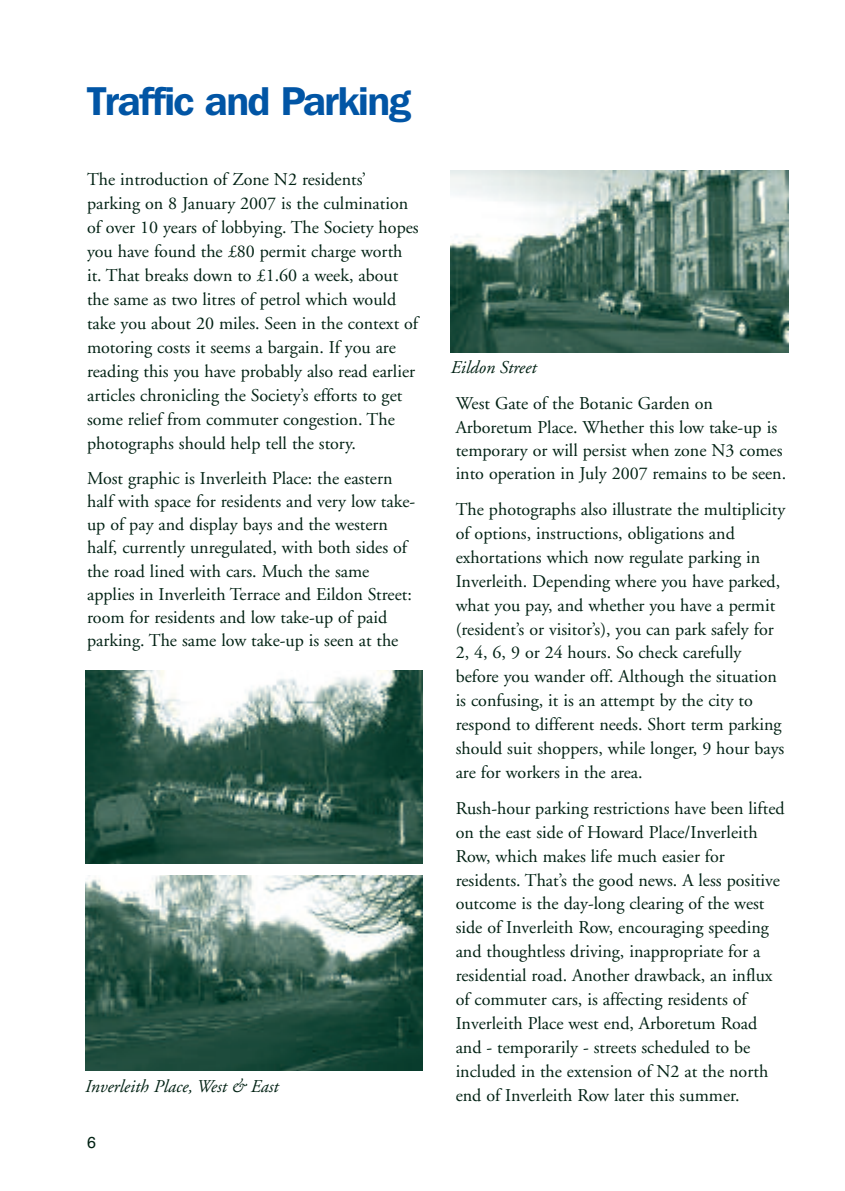
<style>
.page{position:relative;width:845px;height:1191px;background:#fff}
.page>*{position:absolute;margin:0;border:0;box-sizing:border-box;transform-origin:0 0}
.t1{font:600 40px "Franklin Gothic IT Cby BT";letter-spacing:-.035em;color:#0155a5}
.t2{font:18px/24px "Adobe Garamond";color:#002113}
.t3{font:italic 18px "Adobe Garamond";color:#002113}
.t4{font:16px "Helvetica";color:#002113}
</style>
<div class="page">
<img style="left:451px;top:170px;width:337px;height:182px">
<img style="left:85px;top:670px;width:337px;height:193px">
<img style="left:85px;top:875px;width:337px;height:195px">
<h1 class="t1" style="left:87px;top:87px;width:325px">Traffic and Parking</h1>
<p class="t2" style="left:87px;top:169px;width:333px">The introduction of Zone N2 residents’ parking on 8 January 2007 is the culmination of over 10 years of lobbying. The Society hopes you have found the £80 permit charge worth it. That breaks down to £1.60 a week, about the same as two litres of petrol which would take you about 20 miles. Seen in the context of motoring costs it seems a bargain. If you are reading this you have probably also read earlier articles chronicling the Society’s efforts to get some relief from commuter congestion. The photographs should help tell the story.</p>
<p class="t2" style="left:87px;top:468px;width:330px;line-height:23.2px">Most graphic is Inverleith Place: the eastern half with space for residents and very low take&shy;up of pay and display bays and the western half, currently unregulated, with both sides of the road lined with cars. Much the same applies in Inverleith Terrace and Eildon Street: room for residents and low take-up of paid parking. The same low take-up is seen at the</p>
<p class="t3" style="left:85px;top:1079px;width:195px">Inverleith Place, West &amp; East</p>
<p class="t4" style="left:87px;top:1133px;width:10px">6</p>
<p class="t3" style="left:451px;top:360px;width:87px">Eildon Street</p>
<p class="t2" style="left:456px;top:393px;width:332px;line-height:23.4px">West Gate of the Botanic Garden on Arboretum Place. Whether this low take-up is temporary or will persist when zone N3 comes into operation in July 2007 remains to be seen.</p>
<p class="t2" style="left:456px;top:498px;width:331px">The photographs also illustrate the multiplicity of options, instructions, obligations and exhortations which now regulate parking in Inverleith. Depending where you have parked, what you pay, and whether you have a permit (resident’s or visitor’s), you can park safely for 2, 4, 6, 9 or 24 hours. So check carefully before you wander off. Although the situation is confusing, it is an attempt by the city to respond to different needs. Short term parking should suit shoppers, while longer, 9 hour bays are for workers in the area.</p>
<p class="t2" style="left:456px;top:797px;width:330px">Rush-hour parking restrictions have been lifted on the east side of Howard Place/Inverleith Row, which makes life much easier for residents. That’s the good news. A less positive outcome is the day-long clearing of the west side of Inverleith Row, encouraging speeding and thoughtless driving, inappropriate for a residential road. Another drawback, an influx of commuter cars, is affecting residents of Inverleith Place west end, Arboretum Road and - temporarily - streets scheduled to be included in the extension of N2 at the north end of Inverleith Row later this summer.</p>
</div>
